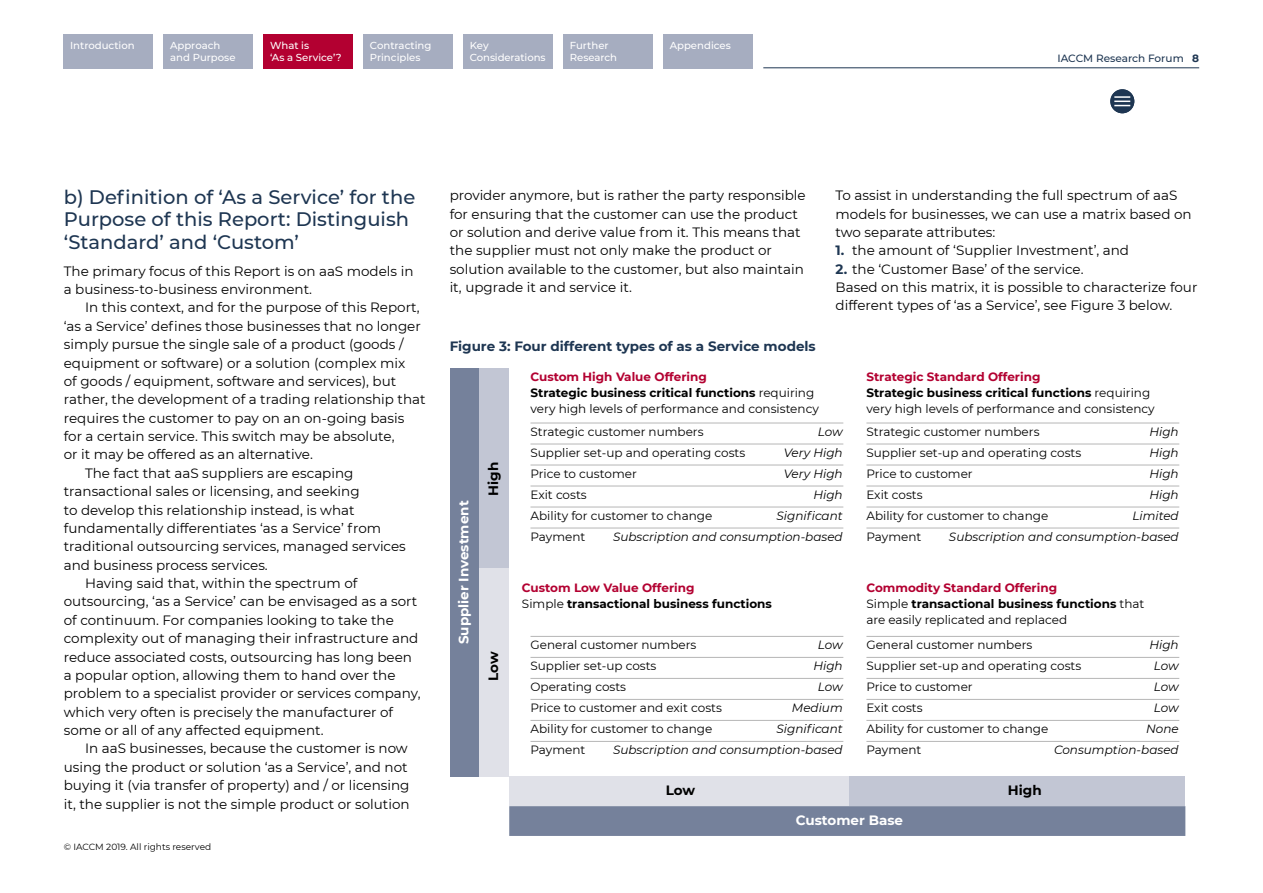
<style>
.page{position:relative;width:1263px;height:893px;background:#fff}
.page>*{position:absolute;margin:0;border:0;box-sizing:border-box;transform-origin:0 0}
.t1{font:500 19.5px/22.5px "Montserrat";color:#1e3652}
.t2{font:13.5px/18.3px "Montserrat";color:#000}
.t3{font:700 13.5px "Montserrat";color:#1e3652}
.t4{font:700 13.5px "Montserrat";color:#fff}
.t5{font:700 13.5px "Montserrat";color:#000}
.t6{font:12px/21px "Montserrat";color:#000}
.t7{font:italic 12px/21px "Montserrat";color:#000;text-align:right}
.t8{font:700 12px/15.8px "Montserrat";color:#000}
.t9{font:500 10.5px "Montserrat";color:#1e3652}
.t10{font:500 10.2px/12px "Montserrat";color:#fff}
.t11{font:9px "Montserrat";color:#000}
.s1{font-weight:700}
.s2{font-weight:700;color:#1e3652}
.s3{font-weight:700;color:#b30031}
.s4{color:#b30031}
.s5{font-weight:400}
</style>
<div class="page">
<hr style="left:763px;top:68px;width:436px;height:1px;background:#1e3652">
<div style="left:64px;top:34px;width:89px;height:34px;background:#a6adc0"></div>
<div style="left:164px;top:34px;width:89px;height:34px;background:#a6adc0"></div>
<div style="left:264px;top:34px;width:89px;height:34px;background:#b30031"></div>
<div style="left:364px;top:34px;width:89px;height:34px;background:#a6adc0"></div>
<div style="left:463px;top:34px;width:90px;height:34px;background:#a6adc0"></div>
<div style="left:563px;top:34px;width:90px;height:34px;background:#a6adc0"></div>
<div style="left:663px;top:34px;width:90px;height:34px;background:#a6adc0"></div>
<div style="left:1110px;top:89px;width:24px;height:24px;background:#1e3652;border-radius:50%"></div>
<svg style="left:1114px;top:96px;width:16px;height:10px"></svg>
<div style="left:450px;top:368px;width:29px;height:408px;background:#75819b"></div>
<div style="left:479px;top:568px;width:30px;height:208px;background:#e0e1e8"></div>
<div style="left:479px;top:368px;width:30px;height:200px;background:#c2c6d4"></div>
<div style="left:509px;top:806px;width:676px;height:30px;background:#75819b"></div>
<div style="left:509px;top:776px;width:340px;height:30px;background:#e0e1e8"></div>
<div style="left:849px;top:776px;width:336px;height:30px;background:#c2c6d4"></div>
<hr style="left:530px;top:423px;width:313px;height:1px;background:#b6b6b6">
<hr style="left:530px;top:444px;width:313px;height:1px;background:#b6b6b6">
<hr style="left:530px;top:465px;width:313px;height:1px;background:#b6b6b6">
<hr style="left:530px;top:486px;width:313px;height:1px;background:#b6b6b6">
<hr style="left:530px;top:507px;width:313px;height:1px;background:#b6b6b6">
<hr style="left:530px;top:528px;width:313px;height:1px;background:#b6b6b6">
<hr style="left:866px;top:423px;width:313px;height:1px;background:#b6b6b6">
<hr style="left:866px;top:444px;width:313px;height:1px;background:#b6b6b6">
<hr style="left:866px;top:465px;width:313px;height:1px;background:#b6b6b6">
<hr style="left:866px;top:486px;width:313px;height:1px;background:#b6b6b6">
<hr style="left:866px;top:507px;width:313px;height:1px;background:#b6b6b6">
<hr style="left:866px;top:528px;width:313px;height:1px;background:#b6b6b6">
<hr style="left:530px;top:636px;width:313px;height:1px;background:#b6b6b6">
<hr style="left:530px;top:657px;width:313px;height:1px;background:#b6b6b6">
<hr style="left:530px;top:678px;width:313px;height:1px;background:#b6b6b6">
<hr style="left:530px;top:699px;width:313px;height:1px;background:#b6b6b6">
<hr style="left:530px;top:720px;width:313px;height:1px;background:#b6b6b6">
<hr style="left:530px;top:741px;width:313px;height:1px;background:#b6b6b6">
<hr style="left:866px;top:636px;width:313px;height:1px;background:#b6b6b6">
<hr style="left:866px;top:657px;width:313px;height:1px;background:#b6b6b6">
<hr style="left:866px;top:678px;width:313px;height:1px;background:#b6b6b6">
<hr style="left:866px;top:699px;width:313px;height:1px;background:#b6b6b6">
<hr style="left:866px;top:720px;width:313px;height:1px;background:#b6b6b6">
<hr style="left:866px;top:741px;width:313px;height:1px;background:#b6b6b6">
<p class="t10" style="left:70px;top:39px;width:66px">Introduction</p>
<p class="t10" style="left:170px;top:39px;width:67px">Approach and Purpose</p>
<p class="t10" style="left:270px;top:39px;width:73px">What is<br>‘As a Service’?</p>
<p class="t10" style="left:370px;top:39px;width:63px">Contracting<br>Principles</p>
<p class="t10" style="left:470px;top:39px;width:77px">Key<br>Considerations</p>
<p class="t10" style="left:570px;top:39px;width:49px">Further<br>Research</p>
<p class="t10" style="left:670px;top:39px;width:63px">Appendices</p>
<p class="t9" style="left:1057px;top:51px;width:143px">IACCM Research Forum <span class="s1">8</span></p>
<h1 class="t1" style="left:64px;top:185px;width:353px">b) Definition of ‘As a Service’ for the<br>Purpose of this Report: Distinguish ‘Standard’ and ‘Custom’</h1>
<p class="t2" style="left:64px;top:261px;width:351px">The primary focus of this Report is on aaS models in a business-to-business environment.</p>
<p class="t2" style="left:85px;top:298px;width:336px">In this context, and for the purpose of this Report,</p>
<p class="t2" style="left:64px;top:316px;width:359px">‘as a Service’ defines those businesses that no longer</p>
<p class="t2" style="left:64px;top:335px;width:341px">simply pursue the single sale of a product (goods /</p>
<p class="t2" style="left:64px;top:353px;width:343px">equipment or software) or a solution (complex mix</p>
<p class="t2" style="left:64px;top:372px;width:334px">of goods / equipment, software and services), but</p>
<p class="t2" style="left:64px;top:390px;width:363px">rather, the development of a trading relationship that</p>
<p class="t2" style="left:64px;top:408px;width:342px">requires the customer to pay on an on-going basis</p>
<p class="t2" style="left:64px;top:427px;width:332px">for a certain service. This switch may be absolute,</p>
<p class="t2" style="left:64px;top:445px;width:251px">or it may be offered as an alternative.</p>
<p class="t2" style="left:85px;top:463px;width:270px">The fact that aaS suppliers are escaping</p>
<p class="t2" style="left:64px;top:482px;width:297px">transactional sales or licensing, and seeking</p>
<p class="t2" style="left:64px;top:500px;width:292px">to develop this relationship instead, is what</p>
<p class="t2" style="left:64px;top:519px;width:319px">fundamentally differentiates ‘as a Service’ from</p>
<p class="t2" style="left:64px;top:537px;width:344px">traditional outsourcing services, managed services</p>
<p class="t2" style="left:64px;top:555px;width:205px">and business process services.</p>
<p class="t2" style="left:85px;top:574px;width:274px">Having said that, within the spectrum of</p>
<p class="t2" style="left:64px;top:592px;width:355px">outsourcing, ‘as a Service’ can be envisaged as a sort</p>
<p class="t2" style="left:64px;top:610px;width:332px">of continuum. For companies looking to take the</p>
<p class="t2" style="left:64px;top:629px;width:356px">complexity out of managing their infrastructure and</p>
<p class="t2" style="left:64px;top:647px;width:350px">reduce associated costs, outsourcing has long been</p>
<p class="t2" style="left:64px;top:666px;width:333px">a popular option, allowing them to hand over the</p>
<p class="t2" style="left:64px;top:684px;width:358px">problem to a specialist provider or services company,</p>
<p class="t2" style="left:64px;top:702px;width:331px">which very often is precisely the manufacturer of</p>
<p class="t2" style="left:64px;top:721px;width:261px">some or all of any affected equipment.</p>
<p class="t2" style="left:85px;top:739px;width:324px">In aaS businesses, because the customer is now</p>
<p class="t2" style="left:64px;top:757px;width:345px">using the product or solution ‘as a Service’, and not</p>
<p class="t2" style="left:64px;top:776px;width:347px">buying it (via transfer of property) and / or licensing</p>
<p class="t2" style="left:64px;top:794px;width:347px">it, the supplier is not the simple product or solution</p>
<p class="t11" style="left:64px;top:841px;width:149px">© IACCM 2019. All rights reserved</p>
<p class="t2" style="left:450px;top:186px;width:357px">provider anymore, but is rather the party responsible for ensuring that the customer can use the product or solution and derive value from it. This means that the supplier must not only make the product or solution available to the customer, but also maintain it, upgrade it and service it.</p>
<p class="t3" style="left:450px;top:336px;width:368px">Figure 3: Four different types of as a Service models</p>
<p class="t2" style="left:836px;top:186px;width:357px">To assist in understanding the full spectrum of aaS models for businesses, we can use a matrix based on two separate attributes:</p>
<p class="t2" style="left:836px;top:241px;width:295px"><span class="s2">1.</span> the amount of ‘Supplier Investment’, and</p>
<p class="t2" style="left:836px;top:259px;width:363px"><span class="s2">2.</span> the ‘Customer Base’ of the service.<br>Based on this matrix, it is possible to characterize four different types of ‘as a Service’, see Figure 3 below.</p>
<p class="t4" style="left:454px;top:644px;width:145px;rotate:-90deg">Supplier Investment</p>
<p class="t5" style="left:484px;top:496px;width:35px;rotate:-90deg">High</p>
<p class="t5" style="left:484px;top:681px;width:31px;rotate:-90deg">Low</p>
<p class="t6" style="left:530px;top:369px;width:290px;line-height:15.8px"><span class="s3">Custom High Value Offering<br></span><span class="s1">Strategic business critical functions</span> requiring very high levels of performance and consistency</p>
<p class="t6" style="left:866px;top:369px;width:290px;line-height:15.8px"><span class="s3">Strategic Standard Offering<br></span><span class="s1">Strategic business critical functions</span> requiring very high levels of performance and consistency</p>
<p class="t6" style="left:530px;top:421px;width:216px">Strategic customer numbers<br>Supplier set-up and operating costs<br>Price to customer<br>Exit costs<br>Ability for customer to change<br>Payment</p>
<p class="t7" style="left:613px;top:421px;width:231px">Low<br>Very High<br>Very High<br>High<br>Significant<br>Subscription and consumption-based</p>
<p class="t6" style="left:866px;top:421px;width:216px">Strategic customer numbers<br>Supplier set-up and operating costs<br>Price to customer<br>Exit costs<br>Ability for customer to change<br>Payment</p>
<p class="t7" style="left:949px;top:421px;width:231px">High<br>High<br>High<br>High<br>Limited<br>Subscription and consumption-based</p>
<p class="t8" style="left:522px;top:579px;width:251px"><span class="s4">Custom Low Value Offering<br></span><span class="s5">Simple</span> transactional business functions</p>
<p class="t6" style="left:866px;top:580px;width:280px;line-height:15.8px"><span class="s3">Commodity Standard Offering<br></span>Simple <span class="s1">transactional business functions</span> that are easily replicated and replaced</p>
<p class="t6" style="left:530px;top:634px;width:193px">General customer numbers<br>Supplier set-up costs<br>Operating costs<br>Price to customer and exit costs<br>Ability for customer to change<br>Payment</p>
<p class="t7" style="left:613px;top:634px;width:231px">Low<br>High<br>Low<br>Medium<br>Significant<br>Subscription and consumption-based</p>
<p class="t6" style="left:866px;top:634px;width:216px">General customer numbers<br>Supplier set-up and operating costs<br>Price to customer<br>Exit costs<br>Ability for customer to change<br>Payment</p>
<p class="t7" style="left:1054px;top:634px;width:126px">High<br>Low<br>Low<br>Low<br>None<br>Consumption-based</p>
<p class="t5" style="left:666px;top:780px;width:31px">Low</p>
<p class="t5" style="left:1008px;top:780px;width:35px">High</p>
<p class="t4" style="left:796px;top:810px;width:109px">Customer Base</p>
</div>
